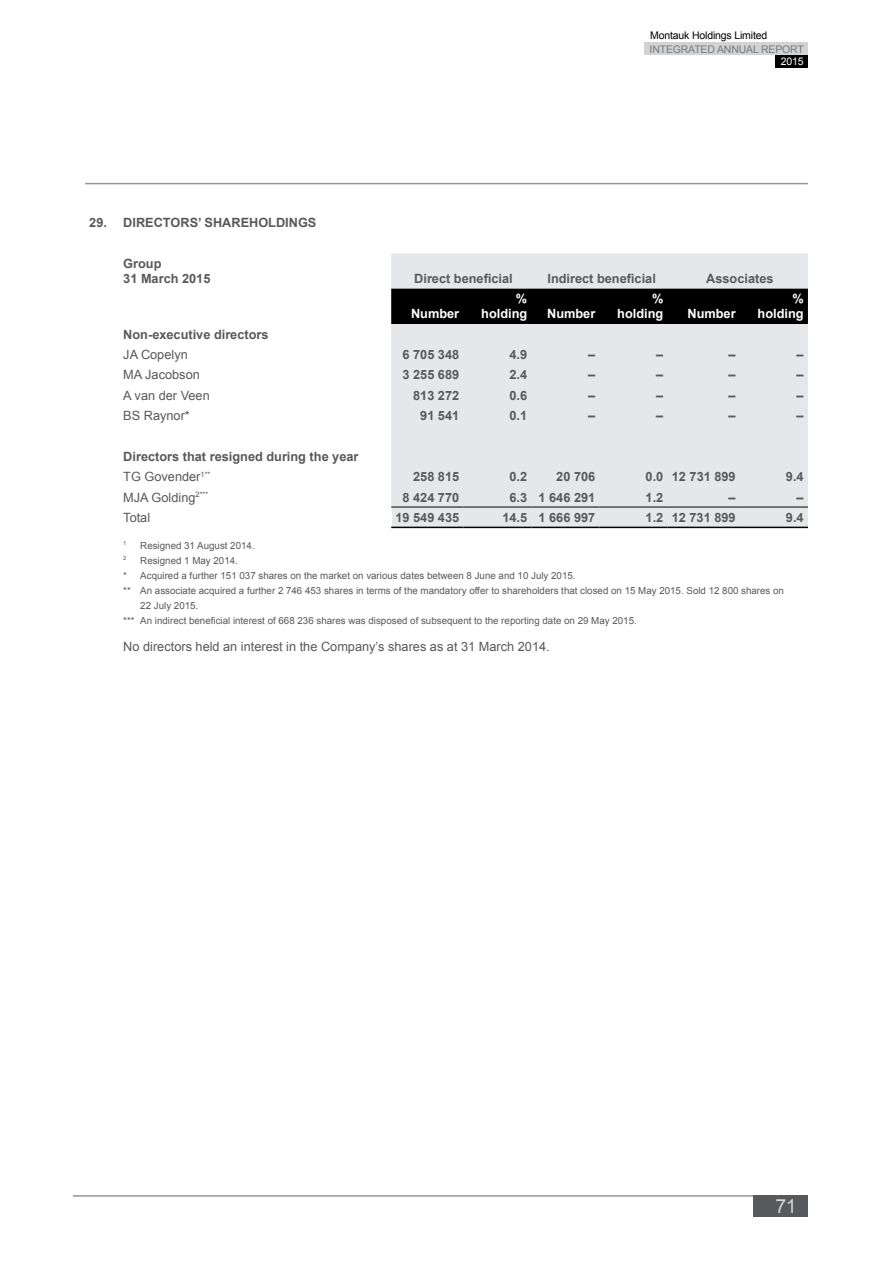
<style>
.page{position:relative;width:893px;height:1263px;background:#fff}
.page>*{position:absolute;margin:0;border:0;box-sizing:border-box;transform-origin:0 0}
.t1{font:19.5px "Arial";color:#d1d3d4}
.t2{font:700 12.75px/15px "Arial";color:#58595b}
.t3{font:12.75px "Arial";color:#58595b}
.t4{font:700 12.75px/15px "Arial";color:#fff;text-align:right}
.t5{font:10.5px "Arial";letter-spacing:-.015em;color:#000}
.t6{font:10.5px "Arial";letter-spacing:-.015em;color:#77787b}
.t7{font:10.5px "Arial";color:#fff}
.t8{font:9.75px "Arial";color:#58595b}
.t9{font:5.7px "Arial";color:#58595b}
.s1{font-weight:400}
</style>
<div class="page">
<hr style="left:85px;top:183px;width:723px;height:1px;background:#939598">
<div style="left:776px;top:55px;width:32px;height:13px;background:#000"></div>
<div style="left:644px;top:43px;width:164px;height:12px;background:#d1d3d4"></div>
<hr style="left:73px;top:1195px;width:680px;height:2px;background:#939598">
<div style="left:753px;top:1195px;width:55px;height:21px;background:#58595b"></div>
<div style="left:391px;top:253px;width:417px;height:274px;background:#e6e7e8"></div>
<div style="left:391px;top:289px;width:417px;height:35px;background:#000"></div>
<hr style="left:391px;top:507px;width:72px;height:1px;background:#000">
<hr style="left:463px;top:507px;width:68px;height:1px;background:#000">
<hr style="left:531px;top:507px;width:69px;height:1px;background:#000">
<hr style="left:600px;top:507px;width:68px;height:1px;background:#000">
<hr style="left:668px;top:507px;width:72px;height:1px;background:#000">
<hr style="left:740px;top:507px;width:68px;height:1px;background:#000">
<hr style="left:391px;top:527px;width:72px;height:1px;background:#000">
<hr style="left:463px;top:527px;width:68px;height:1px;background:#000">
<hr style="left:531px;top:527px;width:69px;height:1px;background:#000">
<hr style="left:600px;top:527px;width:68px;height:1px;background:#000">
<hr style="left:668px;top:527px;width:72px;height:1px;background:#000">
<hr style="left:740px;top:527px;width:68px;height:1px;background:#000">
<p class="t5" style="left:650px;top:28px;width:119px">Montauk Holdings Limited</p>
<p class="t6" style="left:650px;top:42px;width:156px">INTEGRATED ANNUAL REPORT</p>
<h2 class="t2" style="left:89px;top:216px;width:229px">29. DIRECTORS’ SHAREHOLDINGS</h2>
<h2 class="t2" style="left:123px;top:256px;width:89px">Group<br>31 March 2015</h2>
<p class="t7" style="left:781px;top:55px;width:24px">2015</p>
<h2 class="t2" style="left:414px;top:271px;width:100px">Direct beneficial</h2>
<h2 class="t2" style="left:547px;top:271px;width:110px">Indirect beneficial</h2>
<h2 class="t2" style="left:706px;top:271px;width:69px">Associates</h2>
<h2 class="t4" style="left:411px;top:307px;width:50px">Number</h2>
<h2 class="t4" style="left:481px;top:292px;width:48px">% holding</h2>
<h2 class="t4" style="left:617px;top:292px;width:48px">% holding</h2>
<h2 class="t4" style="left:758px;top:292px;width:48px">% holding</h2>
<h2 class="t4" style="left:547px;top:307px;width:50px">Number</h2>
<h2 class="t4" style="left:687px;top:307px;width:50px">Number</h2>
<h2 class="t2" style="left:123px;top:327px;width:147px">Non-executive directors</h2>
<h2 class="t3" style="left:123px;top:346px;width:66px">JA Copelyn</h2>
<h2 class="t2" style="left:402px;top:347px;width:58px">6 705 348</h2>
<h2 class="t2" style="left:510px;top:347px;width:19px">4.9</h2>
<h2 class="t2" style="left:588px;top:347px;width:9px">–</h2>
<h2 class="t2" style="left:656px;top:347px;width:9px">–</h2>
<h2 class="t2" style="left:728px;top:347px;width:9px">–</h2>
<h2 class="t2" style="left:797px;top:347px;width:9px">–</h2>
<h2 class="t3" style="left:123px;top:367px;width:78px">MA Jacobson</h2>
<h2 class="t2" style="left:402px;top:368px;width:58px">3 255 689</h2>
<h2 class="t2" style="left:510px;top:368px;width:19px">2.4</h2>
<h2 class="t2" style="left:588px;top:368px;width:9px">–</h2>
<h2 class="t2" style="left:656px;top:368px;width:9px">–</h2>
<h2 class="t2" style="left:728px;top:368px;width:9px">–</h2>
<h2 class="t2" style="left:797px;top:368px;width:9px">–</h2>
<h2 class="t3" style="left:123px;top:387px;width:88px">A van der Veen</h2>
<h2 class="t2" style="left:413px;top:388px;width:48px">813 272</h2>
<h2 class="t2" style="left:510px;top:388px;width:19px">0.6</h2>
<h2 class="t2" style="left:588px;top:388px;width:9px">–</h2>
<h2 class="t2" style="left:656px;top:388px;width:9px">–</h2>
<h2 class="t2" style="left:728px;top:388px;width:9px">–</h2>
<h2 class="t2" style="left:797px;top:388px;width:9px">–</h2>
<h2 class="t3" style="left:123px;top:407px;width:68px">BS Raynor*</h2>
<h2 class="t2" style="left:420px;top:409px;width:40px">91 541</h2>
<h2 class="t2" style="left:510px;top:409px;width:19px">0.1</h2>
<h2 class="t2" style="left:588px;top:409px;width:9px">–</h2>
<h2 class="t2" style="left:656px;top:409px;width:9px">–</h2>
<h2 class="t2" style="left:728px;top:409px;width:9px">–</h2>
<h2 class="t2" style="left:797px;top:409px;width:9px">–</h2>
<h2 class="t2" style="left:123px;top:446px;width:237px;line-height:20.4px">Directors that resigned during the year<br><span class="s1">TG Govender</span><sup>1**</sup></h2>
<h2 class="t2" style="left:413px;top:470px;width:48px">258 815</h2>
<h2 class="t2" style="left:510px;top:470px;width:19px">0.2</h2>
<h2 class="t2" style="left:556px;top:470px;width:40px">20 706</h2>
<h2 class="t2" style="left:646px;top:470px;width:92px">0.0 12 731 899</h2>
<h2 class="t2" style="left:786px;top:470px;width:19px">9.4</h2>
<h2 class="t3" style="left:123px;top:489px;width:87px">MJA Golding<sup>2***</sup></h2>
<h2 class="t2" style="left:402px;top:490px;width:58px">8 424 770</h2>
<h2 class="t2" style="left:510px;top:490px;width:87px">6.3 1 646 291</h2>
<h2 class="t2" style="left:646px;top:490px;width:19px">1.2</h2>
<h2 class="t2" style="left:728px;top:490px;width:9px">–</h2>
<h2 class="t2" style="left:797px;top:490px;width:9px">–</h2>
<h2 class="t3" style="left:123px;top:509px;width:28px">Total</h2>
<h2 class="t2" style="left:395px;top:510px;width:65px">19 549 435</h2>
<h2 class="t2" style="left:502px;top:510px;width:94px">14.5 1 666 997</h2>
<h2 class="t2" style="left:646px;top:510px;width:92px">1.2 12 731 899</h2>
<h2 class="t2" style="left:786px;top:510px;width:19px">9.4</h2>
<p class="t9" style="left:123px;top:539px;width:5px">1</p>
<p class="t8" style="left:140px;top:539px;width:116px">Resigned 31 August 2014.</p>
<p class="t9" style="left:123px;top:554px;width:5px">2</p>
<p class="t8" style="left:140px;top:554px;width:99px">Resigned 1 May 2014.</p>
<p class="t8" style="left:123px;top:569px;width:454px">* Acquired a further 151 037 shares on the market on various dates between 8 June and 10 July 2015.</p>
<p class="t8" style="left:123px;top:584px;width:662px">** An associate acquired a further 2 746 453 shares in terms of the mandatory offer to shareholders that closed on 15 May 2015. Sold 12 800 shares on</p>
<p class="t8" style="left:140px;top:599px;width:59px">22 July 2015.</p>
<p class="t8" style="left:123px;top:614px;width:515px">*** An indirect beneficial interest of 668 236 shares was disposed of subsequent to the reporting date on 29 May 2015.</p>
<h2 class="t3" style="left:123px;top:638px;width:428px">No directors held an interest in the Company’s shares as at 31 March 2014.</h2>
<h1 class="t1" style="left:775px;top:1193px;width:23px">71</h1>
</div>
